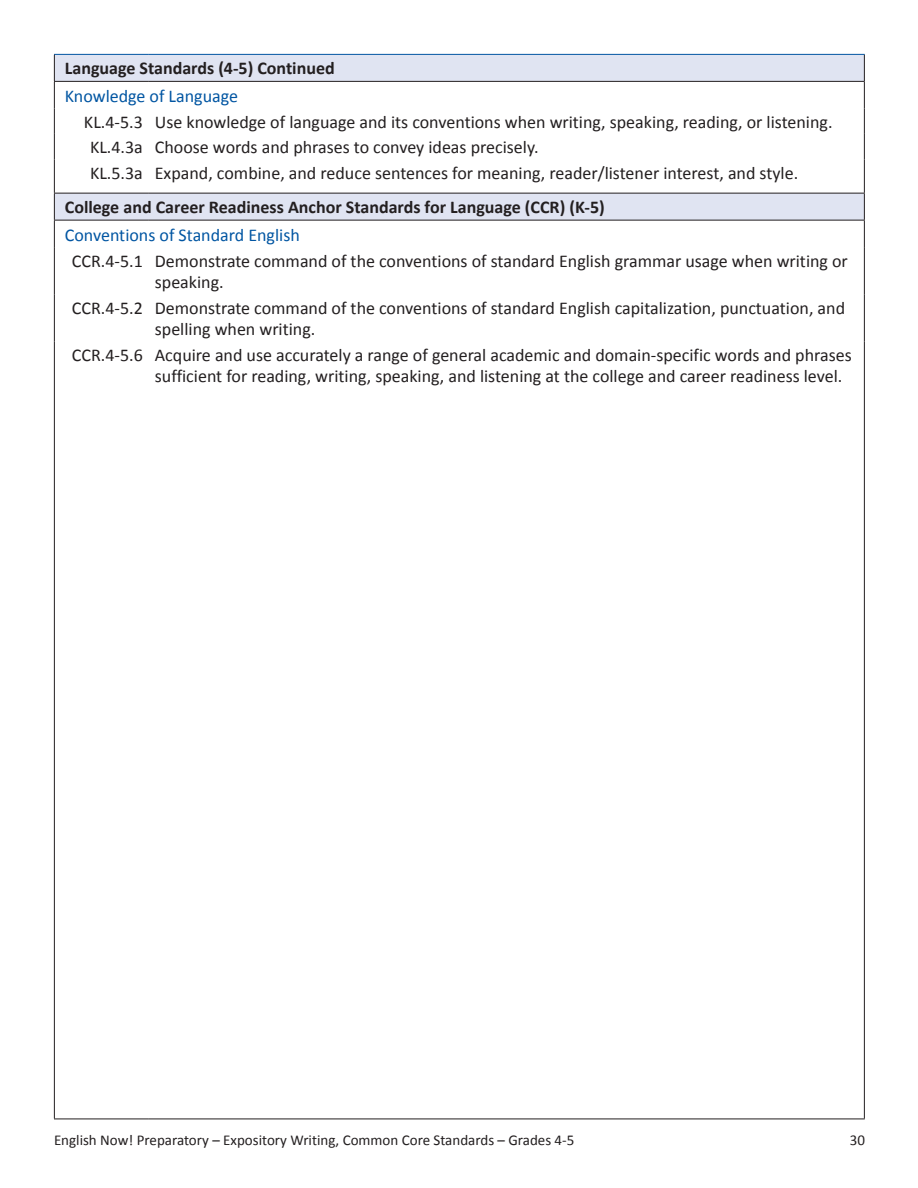
<style>
.page{position:relative;width:918px;height:1188px;background:#fff}
.page>*{position:absolute;margin:0;border:0;box-sizing:border-box;transform-origin:0 0}
.Calibri_12_Normal{font:18px/21.6px "Calibri";color:#231f20}
.Calibri_12_Body_text{font:700 18px "Calibri";color:#231f20}
.Calibri_12_Table_Num{font:18px "Calibri";color:#231f20}
.Calibri_12_Body_text-2{font:18px "Calibri";color:#0155a2}
.t1{font:15px "Calibri";color:#231f20}
</style>
<div class="page">
<svg style="left:55px;top:55px;width:809px;height:165px"></svg>
<hr style="left:54px;top:341px;width:1px;height:778px;background:#231f20">
<hr style="left:864px;top:341px;width:1px;height:778px;background:#231f20">
<hr style="left:54px;top:1119px;width:95px;height:1px;background:#231f20">
<hr style="left:149px;top:1119px;width:716px;height:1px;background:#231f20">
<hr style="left:54px;top:54px;width:95px;height:1px;background:#0155a2">
<hr style="left:149px;top:54px;width:716px;height:1px;background:#0155a2">
<hr style="left:54px;top:81px;width:95px;height:1px;background:#231f20">
<hr style="left:149px;top:81px;width:716px;height:1px;background:#231f20">
<hr style="left:54px;top:159px;width:1px;height:34px;background:#231f20">
<hr style="left:864px;top:159px;width:1px;height:34px;background:#231f20">
<hr style="left:54px;top:193px;width:95px;height:1px;background:#231f20">
<hr style="left:149px;top:193px;width:716px;height:1px;background:#231f20">
<hr style="left:54px;top:220px;width:95px;height:1px;background:#231f20">
<hr style="left:149px;top:220px;width:716px;height:1px;background:#231f20">
<svg style="left:54px;top:55px;width:1px;height:104px"></svg>
<svg style="left:864px;top:55px;width:1px;height:104px"></svg>
<svg style="left:54px;top:194px;width:1px;height:53px"></svg>
<svg style="left:864px;top:194px;width:1px;height:53px"></svg>
<hr style="left:54px;top:247px;width:1px;height:47px;background:#231f20">
<hr style="left:864px;top:247px;width:1px;height:47px;background:#231f20">
<hr style="left:54px;top:294px;width:1px;height:47px;background:#231f20">
<hr style="left:864px;top:294px;width:1px;height:47px;background:#231f20">
<p class="Calibri_12_Body_text" style="left:65px;top:56px;width:271px">Language Standards (4-5) Continued</p>
<p class="Calibri_12_Body_text-2" style="left:65px;top:85px;width:175px">Knowledge of Language</p>
<p class="Calibri_12_Table_Num" style="left:84px;top:111px;width:60px">KL.4-5.3</p>
<p class="Calibri_12_Normal" style="left:155px;top:111px;width:679px">Use knowledge of language and its conventions when writing, speaking, reading, or listening.</p>
<p class="Calibri_12_Table_Num" style="left:90px;top:136px;width:54px">KL.4.3a</p>
<p class="Calibri_12_Normal" style="left:155px;top:137px;width:385px">Choose words and phrases to convey ideas precisely.</p>
<p class="Calibri_12_Table_Num" style="left:90px;top:162px;width:54px">KL.5.3a</p>
<p class="Calibri_12_Normal" style="left:155px;top:162px;width:645px">Expand, combine, and reduce sentences for meaning, reader/listener interest, and style.</p>
<p class="Calibri_12_Body_text" style="left:65px;top:195px;width:541px">College and Career Readiness Anchor Standards for Language (CCR) (K-5)</p>
<p class="Calibri_12_Body_text-2" style="left:65px;top:224px;width:236px">Conventions of Standard English</p>
<p class="Calibri_12_Table_Num" style="left:72px;top:249px;width:73px">CCR.4-5.1</p>
<p class="Calibri_12_Normal" style="left:155px;top:250px;width:695px">Demonstrate command of the conventions of standard English grammar usage when writing or speaking.</p>
<p class="Calibri_12_Table_Num" style="left:72px;top:296px;width:73px">CCR.4-5.2</p>
<p class="Calibri_12_Normal" style="left:155px;top:297px;width:692px">Demonstrate command of the conventions of standard English capitalization, punctuation, and spelling when writing.</p>
<p class="Calibri_12_Table_Num" style="left:72px;top:343px;width:73px">CCR.4-5.6</p>
<p class="Calibri_12_Normal" style="left:155px;top:344px;width:698px">Acquire and use accurately a range of general academic and domain-specific words and phrases sufficient for reading, writing, speaking, and listening at the college and career readiness level.</p>
<p class="t1" style="left:54px;top:1131px;width:522px">English Now! Preparatory – Expository Writing, Common Core Standards – Grades 4-5</p>
<p class="t1" style="left:850px;top:1131px;width:17px">30</p>
</div>
